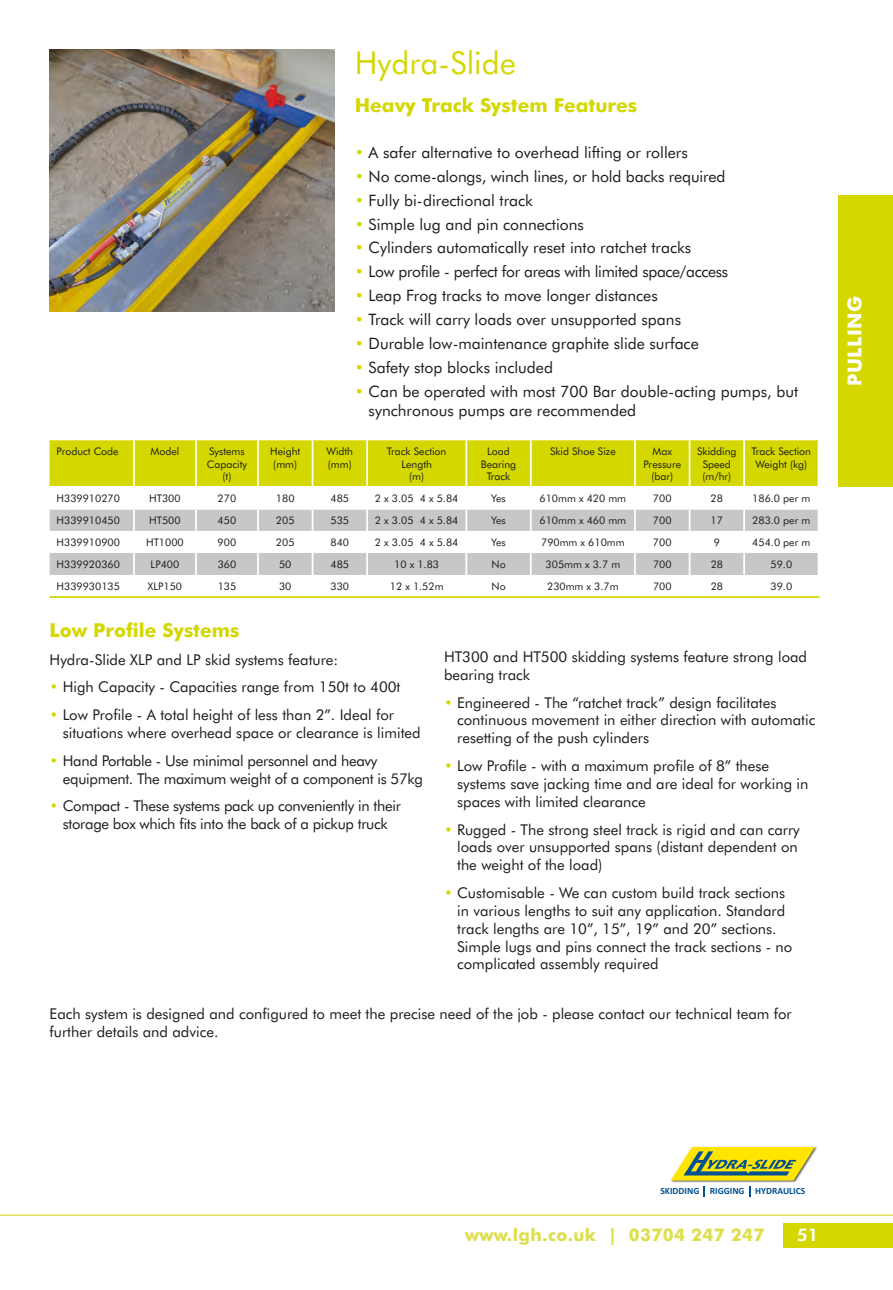
<style>
.page{position:relative;width:893px;height:1290px;background:#fff}
.page>*{position:absolute;margin:0;border:0;box-sizing:border-box;transform-origin:0 0}
.Section_Heading__3_T{font:31.5px "Futura BT";color:#d4d800}
.Section_Sub_Heading{font:700 19.25px "Futura BT";color:#d4d800}
.t1{font:700 19.25px "Futura BT";letter-spacing:.02em;color:#fff}
.t2{font:700 17.5px "Futura BT";letter-spacing:.02em;color:#dddf4b}
.t3{font:800 17.5px "Futura BT";color:#fff}
.Section_Text__0___2{font:15.75px/18.9px "Futura BT";color:#1d1d1b}
.Section_Text__0___2-2{font:15.75px "Futura BT";letter-spacing:-.02em;color:#1d1d1b}
.Section_Text__0___2-3{font:14.88px/17.8px "Futura BT";color:#1d1d1b}
.Section_Text__0___2-4{font:14.88px/17.8px "Futura BT";letter-spacing:-.02em;color:#1d1d1b}
.t4{font:10.5px/12.2px "Futura BT";color:#1d1d1b;text-align:center}
.t5{font:700 9.45px "Calibri";color:#005192}
.s1{color:#d4d800}
</style>
<div class="page">
<div style="left:784px;top:1223px;width:109px;height:24px;background:#d4d800"></div>
<hr style="left:0;top:1214px;width:893px;height:1px;background:#d4d800">
<div style="left:838px;top:195px;width:55px;height:291px;background:#d4d800"></div>
<img style="left:50px;top:50px;width:285px;height:261px">
<hr style="left:50px;top:596px;width:84px;height:2px;background:#d4d800">
<hr style="left:134px;top:596px;width:62px;height:2px;background:#d4d800">
<hr style="left:196px;top:596px;width:62px;height:2px;background:#d4d800">
<hr style="left:258px;top:596px;width:55px;height:2px;background:#d4d800">
<hr style="left:313px;top:596px;width:54px;height:2px;background:#d4d800">
<hr style="left:367px;top:596px;width:99px;height:2px;background:#d4d800">
<hr style="left:466px;top:596px;width:65px;height:2px;background:#d4d800">
<hr style="left:531px;top:596px;width:104px;height:2px;background:#d4d800">
<hr style="left:635px;top:596px;width:55px;height:2px;background:#d4d800">
<hr style="left:690px;top:596px;width:54px;height:2px;background:#d4d800">
<hr style="left:744px;top:596px;width:75px;height:2px;background:#d4d800">
<svg style="left:50px;top:440px;width:769px;height:135px"></svg>
<img style="left:670px;top:1146px;width:147px;height:37px">
<svg style="left:671px;top:1147px;width:144px;height:33px;background:#c6c642"></svg>
<p class="Section_Heading__3_T" style="left:355px;top:43px;width:163px">Hydra-Slide</p>
<p class="Section_Sub_Heading" style="left:355px;top:93px;width:284px">Heavy Track System Features</p>
<p class="t4" style="left:57px;top:445px;width:64px">Product Code</p>
<p class="t4" style="left:151px;top:445px;width:30px">Model</p>
<p class="t4" style="left:207px;top:445px;width:42px;text-align:left">Systems<br>Capacity</p>
<p class="t4" style="left:223px;top:470px;width:10px">(t)</p>
<p class="Section_Text__0___2" style="left:355px;top:143px;width:335px"><span class="s1">•</span> A safer alternative to overhead lifting or rollers</p>
<p class="Section_Text__0___2" style="left:355px;top:167px;width:372px"><span class="s1">•</span> No come-alongs, winch lines, or hold backs required</p>
<p class="Section_Text__0___2" style="left:355px;top:191px;width:180px"><span class="s1">•</span> Fully bi-directional track</p>
<p class="Section_Text__0___2" style="left:355px;top:214px;width:231px"><span class="s1">•</span> Simple lug and pin connections</p>
<p class="Section_Text__0___2" style="left:355px;top:238px;width:338px"><span class="s1">•</span> Cylinders automatically reset into ratchet tracks</p>
<p class="Section_Text__0___2-2" style="left:355px;top:262px;width:375px"><span class="s1">•</span> Low profile - perfect for areas with limited space/access</p>
<p class="Section_Text__0___2" style="left:355px;top:286px;width:305px"><span class="s1">•</span> Leap Frog tracks to move longer distances</p>
<p class="Section_Text__0___2" style="left:355px;top:310px;width:328px"><span class="s1">•</span> Track will carry loads over unsupported spans</p>
<p class="Section_Text__0___2" style="left:355px;top:334px;width:346px"><span class="s1">•</span> Durable low-maintenance graphite slide surface</p>
<p class="Section_Text__0___2" style="left:355px;top:358px;width:200px"><span class="s1">•</span> Safety stop blocks included</p>
<p class="Section_Text__0___2" style="left:369px;top:381px;width:431px;text-indent:-14px"><span class="s1">•</span> Can be operated with most 700 Bar double-acting pumps, but synchronous pumps are recommended</p>
<p class="t4" style="left:270px;top:445px;width:32px;text-align:left">Height (mm)</p>
<p class="t4" style="left:326px;top:445px;width:28px;text-align:left">Width (mm)</p>
<p class="t4" style="left:387px;top:445px;width:61px">Track Section<br>Length</p>
<p class="t4" style="left:409px;top:470px;width:16px">(m)</p>
<p class="t4" style="left:487px;top:445px;width:24px">Load</p>
<p class="t4" style="left:481px;top:458px;width:37px">Bearing<br>Track</p>
<p class="t4" style="left:550px;top:445px;width:67px">Skid Shoe Size</p>
<p class="t4" style="left:643px;top:445px;width:39px">Max<br>Pressure (bar)</p>
<p class="t4" style="left:697px;top:445px;width:41px">Skidding<br>Speed (m/hr)</p>
<p class="t4" style="left:752px;top:445px;width:61px">Track Section<br>Weight (kg)</p>
<p class="t4" style="left:57px;top:492px;width:65px">H339910270</p>
<p class="t4" style="left:149px;top:492px;width:33px">HT300</p>
<p class="t4" style="left:218px;top:492px;width:20px">270</p>
<p class="t4" style="left:276px;top:492px;width:20px">180</p>
<p class="t4" style="left:330px;top:492px;width:20px">485</p>
<p class="t4" style="left:375px;top:492px;width:85px">2 x 3.05 4 x 5.84</p>
<p class="t4" style="left:491px;top:492px;width:16px">Yes</p>
<p class="t4" style="left:540px;top:492px;width:88px">610mm x 420 mm</p>
<p class="t4" style="left:653px;top:492px;width:20px">700</p>
<p class="t4" style="left:711px;top:492px;width:14px">28</p>
<p class="t4" style="left:752px;top:492px;width:60px">186.0 per m</p>
<p class="t4" style="left:57px;top:514px;width:65px">H339910450</p>
<p class="t4" style="left:149px;top:514px;width:33px">HT500</p>
<p class="t4" style="left:218px;top:514px;width:20px">450</p>
<p class="t4" style="left:276px;top:514px;width:20px">205</p>
<p class="t4" style="left:330px;top:514px;width:20px">535</p>
<p class="t4" style="left:375px;top:514px;width:85px">2 x 3.05 4 x 5.84</p>
<p class="t4" style="left:491px;top:514px;width:16px">Yes</p>
<p class="t4" style="left:540px;top:514px;width:88px">610mm x 460 mm</p>
<p class="t4" style="left:653px;top:514px;width:20px">700</p>
<p class="t4" style="left:711px;top:514px;width:14px">17</p>
<p class="t4" style="left:752px;top:514px;width:60px">283.0 per m</p>
<p class="t4" style="left:57px;top:536px;width:65px">H339910900</p>
<p class="t4" style="left:146px;top:536px;width:39px">HT1000</p>
<p class="t4" style="left:218px;top:536px;width:20px">900</p>
<p class="t4" style="left:276px;top:536px;width:20px">205</p>
<p class="t4" style="left:330px;top:536px;width:20px">840</p>
<p class="t4" style="left:375px;top:536px;width:85px">2 x 3.05 4 x 5.84</p>
<p class="t4" style="left:491px;top:536px;width:16px">Yes</p>
<p class="t4" style="left:541px;top:536px;width:85px">790mm x 610mm</p>
<p class="t4" style="left:653px;top:536px;width:20px">700</p>
<p class="t4" style="left:714px;top:536px;width:8px">9</p>
<p class="t4" style="left:752px;top:536px;width:60px">454.0 per m</p>
<p class="t4" style="left:57px;top:558px;width:65px">H339920360</p>
<p class="t4" style="left:151px;top:558px;width:30px">LP400</p>
<p class="t4" style="left:218px;top:558px;width:20px">360</p>
<p class="t4" style="left:279px;top:558px;width:14px">50</p>
<p class="t4" style="left:331px;top:558px;width:20px">485</p>
<p class="t4" style="left:394px;top:558px;width:46px">10 x 1.83</p>
<p class="t4" style="left:491px;top:558px;width:16px">No</p>
<p class="t4" style="left:546px;top:558px;width:76px">305mm x 3.7 m</p>
<p class="t4" style="left:653px;top:558px;width:20px">700</p>
<p class="t4" style="left:711px;top:558px;width:14px">28</p>
<p class="t4" style="left:770px;top:558px;width:23px">59.0</p>
<p class="t4" style="left:57px;top:580px;width:65px">H339930135</p>
<p class="t4" style="left:148px;top:580px;width:36px">XLP150</p>
<p class="t4" style="left:218px;top:580px;width:20px">135</p>
<p class="t4" style="left:279px;top:580px;width:14px">30</p>
<p class="t4" style="left:331px;top:580px;width:20px">330</p>
<p class="t4" style="left:390px;top:580px;width:55px">12 x 1.52m</p>
<p class="t4" style="left:491px;top:580px;width:16px">No</p>
<p class="t4" style="left:547px;top:580px;width:73px">230mm x 3.7m</p>
<p class="t4" style="left:653px;top:580px;width:20px">700</p>
<p class="t4" style="left:711px;top:580px;width:14px">28</p>
<p class="t4" style="left:770px;top:580px;width:23px">39.0</p>
<p class="Section_Sub_Heading" style="left:50px;top:618px;width:191px">Low Profile Systems</p>
<p class="Section_Text__0___2-3" style="left:50px;top:650px;width:290px">Hydra-Slide XLP and LP skid systems feature:</p>
<p class="Section_Text__0___2-3" style="left:50px;top:678px;width:352px"><span class="s1">•</span> High Capacity - Capacities range from 150t to 400t</p>
<p class="Section_Text__0___2-3" style="left:63px;top:706px;width:359px;text-indent:-13px"><span class="s1">•</span> Low Profile - A total height of less than 2”. Ideal for situations where overhead space or clearance is limited</p>
<p class="Section_Text__0___2-4" style="left:63px;top:751px;width:362px;text-indent:-13px"><span class="s1">•</span> Hand Portable - Use minimal personnel and heavy equipment. The maximum weight of a component is 57kg</p>
<p class="Section_Text__0___2-4" style="left:50px;top:797px;width:353px;text-align:center"><span class="s1">•</span> Compact - These systems pack up conveniently in their storage box which fits into the back of a pickup truck</p>
<p class="Section_Text__0___2-3" style="left:444px;top:648px;width:365px">HT300 and HT500 skidding systems feature strong load bearing track</p>
<p class="Section_Text__0___2-3" style="left:457px;top:693px;width:360px;text-indent:-13px"><span class="s1">•</span> Engineered - The “ratchet track” design facilitates continuous movement in either direction with automatic resetting of the push cylinders</p>
<p class="Section_Text__0___2-3" style="left:457px;top:757px;width:353px;text-indent:-13px"><span class="s1">•</span> Low Profile - with a maximum profile of 8” these systems save jacking time and are ideal for working in spaces with limited clearance</p>
<p class="Section_Text__0___2-3" style="left:457px;top:820px;width:344px;text-indent:-13px"><span class="s1">•</span> Rugged - The strong steel track is rigid and can carry loads over unsupported spans (distant dependent on the weight of the load)</p>
<p class="Section_Text__0___2-3" style="left:457px;top:884px;width:337px;text-indent:-13px"><span class="s1">•</span> Customisable - We can custom build track sections in various lengths to suit any application. Standard track lengths are 10”, 15”, 19” and 20” sections.<br>Simple lugs and pins connect the track sections - no complicated assembly required</p>
<p class="Section_Text__0___2-3" style="left:50px;top:1005px;width:744px">Each system is designed and configured to meet the precise need of the job - please contact our technical team for further details and advice.</p>
<p class="t1" style="left:843px;top:386px;width:91px;rotate:-90deg">PULLING</p>
<p class="t5" style="left:660px;top:1185px;width:146px">SKIDDING RIGGING HYDRAULICS</p>
<p class="t2" style="left:465px;top:1224px;width:301px">www.lgh.co.uk | 03704 247 247</p>
<p class="t3" style="left:797px;top:1224px;width:23px">51</p>
</div>
